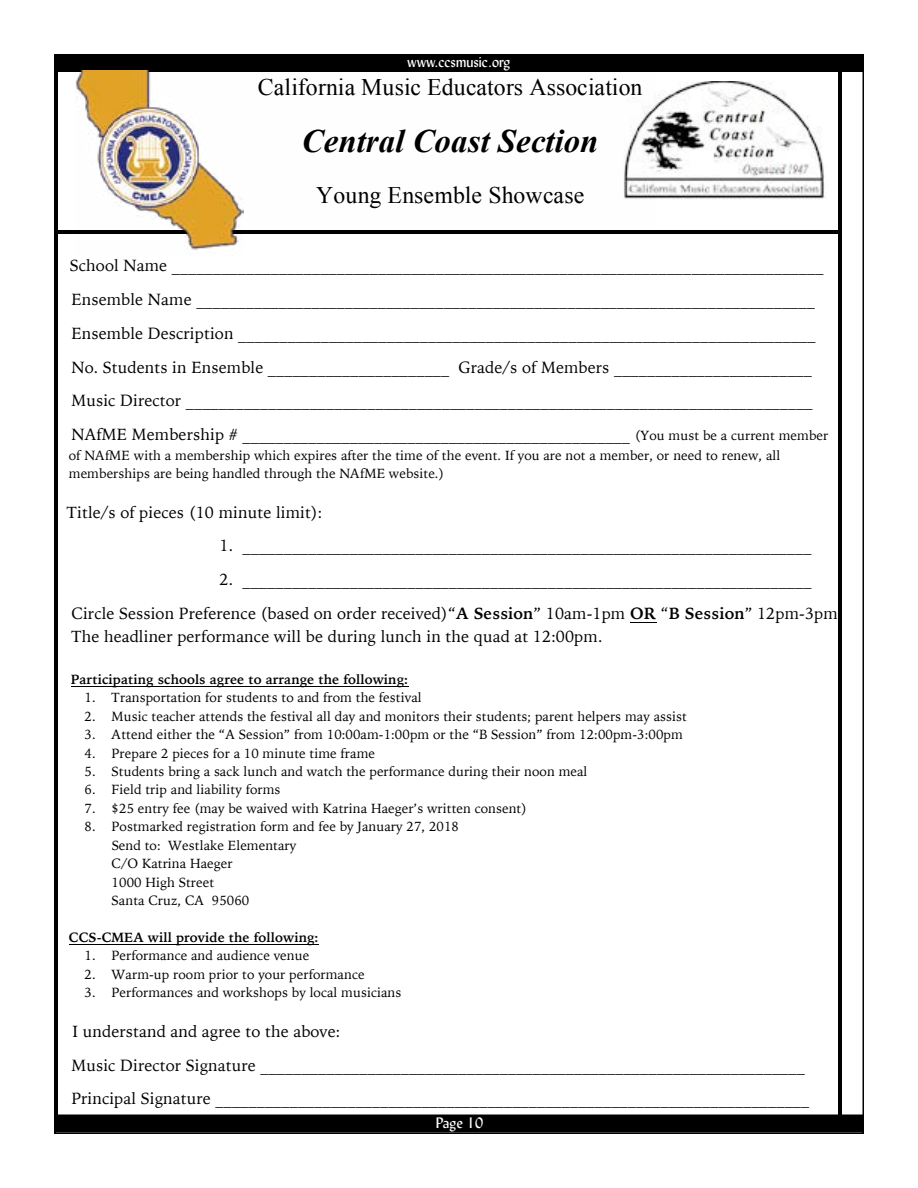
<style>
.page{position:relative;width:918px;height:1188px;background:#fff}
.page>*{position:absolute;margin:0;border:0;box-sizing:border-box;transform-origin:0 0}
.t1{font:italic 700 32.7px "Times New Roman";letter-spacing:.005em;color:#000}
.t2{font:23.7px "Times New Roman";letter-spacing:.005em;color:#000}
.t3{font:16.2px/33.8px "Iowan Old Style";letter-spacing:.01em;color:#000}
.t4{font:15px "Lydian BT";color:#fff}
.t5{font:13.35px/18.5px "Iowan Old Style";letter-spacing:.005em;color:#000}
.t6{font:700 13.35px "Iowan Old Style";letter-spacing:.005em;color:#000}
.s1{font-size:13.35px}
.s2{font-weight:700}
</style>
<div class="page">
<div style="left:54px;top:54px;width:810px;height:18px;background:#000"></div>
<div style="left:54px;top:1114px;width:810px;height:18px;background:#000"></div>
<img style="left:655px;top:81px;width:170px;height:118px">
<hr style="left:54px;top:71px;width:3px;height:160px;background:#000">
<hr style="left:838px;top:71px;width:3px;height:160px;background:#000">
<svg style="left:630px;top:622px;width:26px;height:1px"></svg>
<hr style="left:71px;top:686px;width:337px;height:1px;background:#000">
<hr style="left:69px;top:945px;width:250px;height:1px;background:#000">
<svg style="left:54px;top:231px;width:3px;height:4px"></svg>
<hr style="left:57px;top:231px;width:781px;height:3px;background:#000">
<svg style="left:838px;top:231px;width:3px;height:4px"></svg>
<hr style="left:54px;top:235px;width:3px;height:882px;background:#000">
<hr style="left:838px;top:235px;width:3px;height:882px;background:#000">
<img style="left:624px;top:91px;width:31px;height:108px">
<img style="left:75px;top:71px;width:168px;height:179px">
<p class="t4" style="left:407px;top:52px;width:105px">www.ccsmusic.org</p>
<h2 class="t2" style="left:258px;top:71px;width:386px">California Music Educators Association</h2>
<h1 class="t1" style="left:302px;top:118px;width:298px">Central Coast Section</h1>
<h2 class="t2" style="left:316px;top:179px;width:269px">Young Ensemble Showcase</h2>
<p class="t3" style="left:70px;top:248px;width:760px">School Name _______________________________________________________________________________ Ensemble Name ___________________________________________________________________________ Ensemble Description ______________________________________________________________________ No. Students in Ensemble ______________________ Grade/s of Members ________________________ Music Director ____________________________________________________________________________ NAfME Membership # _______________________________________________ <span class="s1">(You must be a current member</span></p>
<p class="t5" style="left:69px;top:445px;width:713px">of NAfME with a membership which expires after the time of the event. If you are not a member, or need to renew, all memberships are being handled through the NAfME website.)</p>
<p class="t3" style="left:67px;top:495px;width:257px">Title/s of pieces (10 minute limit):</p>
<p class="t3" style="left:220px;top:528px;width:593px">1. _____________________________________________________________________</p>
<p class="t3" style="left:71px;top:562px;width:768px;text-indent:148px">2. _____________________________________________________________________<br>Circle Session Preference (based on order received)“<span class="s2">A Session</span>” 10am-1pm <span class="s2">OR</span> “<span class="s2">B Session</span>” 12pm-3pm</p>
<p class="t3" style="left:71px;top:619px;width:533px">The headliner performance will be during lunch in the quad at 12:00pm.</p>
<p class="t6" style="left:71px;top:667px;width:339px">Participating schools agree to arrange the following:</p>
<p class="t5" style="left:85px;top:688px;width:339px">1. Transportation for students to and from the festival</p>
<p class="t5" style="left:85px;top:706px;width:604px">2. Music teacher attends the festival all day and monitors their students; parent helpers may assist</p>
<p class="t5" style="left:85px;top:725px;width:600px">3. Attend either the “A Session” from 10:00am-1:00pm or the “B Session” from 12:00pm-3:00pm</p>
<p class="t5" style="left:85px;top:743px;width:292px">4. Prepare 2 pieces for a 10 minute time frame</p>
<p class="t5" style="left:85px;top:762px;width:504px">5. Students bring a sack lunch and watch the performance during their noon meal</p>
<p class="t5" style="left:85px;top:780px;width:197px">6. Field trip and liability forms</p>
<p class="t5" style="left:85px;top:798px;width:444px">7. $25 entry fee (may be waived with Katrina Haeger’s written consent)</p>
<p class="t5" style="left:112px;top:817px;width:349px;text-indent:-27px">8. Postmarked registration form and fee by January 27, 2018<br>Send to: Westlake Elementary<br>C/O Katrina Haeger<br>1000 High Street<br>Santa Cruz, CA 95060</p>
<p class="t6" style="left:69px;top:925px;width:251px">CCS-CMEA will provide the following:</p>
<p class="t5" style="left:85px;top:946px;width:226px">1. Performance and audience venue</p>
<p class="t5" style="left:85px;top:964px;width:281px">2. Warm-up room prior to your performance</p>
<p class="t5" style="left:85px;top:983px;width:318px">3. Performances and workshops by local musicians</p>
<p class="t3" style="left:71px;top:1014px;width:739px">I understand and agree to the above:<br>Music Director Signature __________________________________________________________________<br>Principal Signature ________________________________________________________________________</p>
<p class="t4" style="left:436px;top:1114px;width:49px">Page 10</p>
</div>
